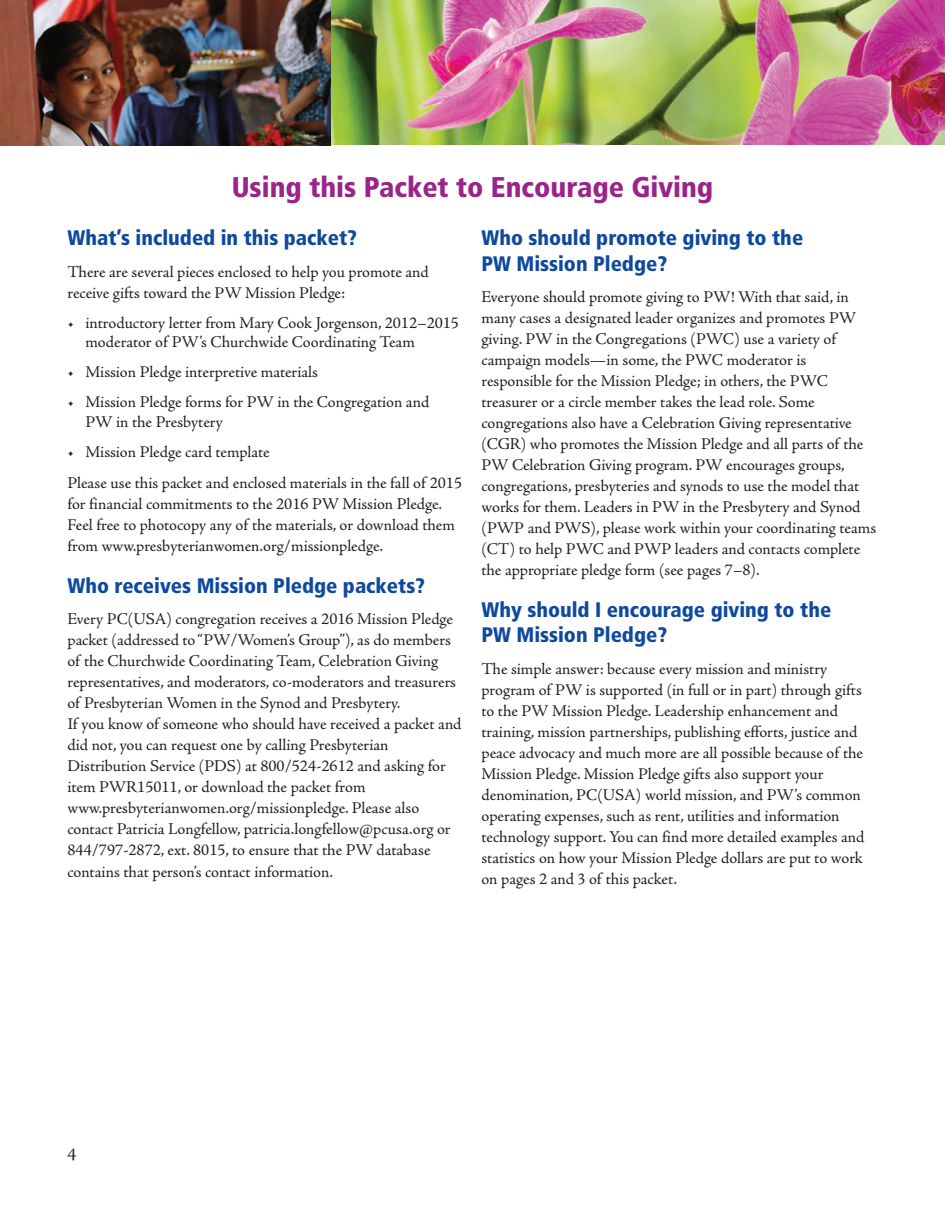
<style>
.page{position:relative;width:945px;height:1215px;background:#fff}
.page>*{position:absolute;margin:0;border:0;box-sizing:border-box;transform-origin:0 0}
.t1{font:900 condensed 28.5px "Frutiger LT Std";color:#9a2489}
.t2{font:900 condensed 21px/25.5px "Frutiger LT Std";color:#0f499d}
.t3{font:18px "Adobe Jenson Pro";color:#231f20}
.t4{font:16.5px/21px "Adobe Jenson Pro";letter-spacing:-.005em;color:#231f20}
</style>
<div class="page">
<img style="left:331px;top:0;width:614px;height:145px">
<img style="left:0;top:0;width:331px;height:145px">
<h1 class="t1" style="left:232px;top:176px;width:483px">Using this Packet to Encourage Giving</h1>
<p class="t2" style="left:68px;top:227px;width:291px">What’s included in this packet?</p>
<p class="t4" style="left:68px;top:263px;width:363px">There are several pieces enclosed to help you promote and receive gifts toward the PW Mission Pledge:</p>
<p class="t4" style="left:86px;top:315px;width:375px;line-height:19.5px;text-indent:-18px">• introductory letter from Mary Cook Jorgenson, 2012–2015 moderator of PW’s Churchwide Coordinating Team</p>
<p class="t4" style="left:68px;top:363px;width:252px">• Mission Pledge interpretive materials</p>
<p class="t4" style="left:86px;top:394px;width:345px;line-height:19.5px;text-indent:-18px">• Mission Pledge forms for PW in the Congregation and<br>PW in the Presbytery</p>
<p class="t4" style="left:68px;top:438px;width:396px;line-height:31.5px">• Mission Pledge card template<br>Please use this packet and enclosed materials in the fall of 2015</p>
<p class="t4" style="left:68px;top:495px;width:389px">for financial commitments to the 2016 PW Mission Pledge.<br>Feel free to photocopy any of the materials, or download them from www.presbyterianwomen.org/missionpledge.</p>
<p class="t2" style="left:68px;top:575px;width:359px">Who receives Mission Pledge packets?</p>
<p class="t4" style="left:68px;top:610px;width:396px">Every PC(USA) congregation receives a 2016 Mission Pledge packet (addressed to “PW/Women’s Group”), as do members of the Churchwide Coordinating Team, Celebration Giving representatives, and moderators, co-moderators and treasurers of Presbyterian Women in the Synod and Presbytery.<br>If you know of someone who should have received a packet and did not, you can request one by calling Presbyterian Distribution Service (PDS) at 800/524-2612 and asking for item PWR15011, or download the packet from www.presbyterianwomen.org/missionpledge. Please also contact Patricia Longfellow, patricia.longfellow@pcusa.org or 844/797-2872, ext. 8015, to ensure that the PW database contains that person’s contact information.</p>
<p class="t2" style="left:482px;top:227px;width:323px">Who should promote giving to the<br>PW Mission Pledge?</p>
<p class="t4" style="left:482px;top:288px;width:396px">Everyone should promote giving to PW! With that said, in many cases a designated leader organizes and promotes PW giving. PW in the Congregations (PWC) use a variety of campaign models—in some, the PWC moderator is responsible for the Mission Pledge; in others, the PWC treasurer or a circle member takes the lead role. Some congregations also have a Celebration Giving representative (CGR) who promotes the Mission Pledge and all parts of the PW Celebration Giving program. PW encourages groups, congregations, presbyteries and synods to use the model that works for them. Leaders in PW in the Presbytery and Synod (PWP and PWS), please work within your coordinating teams (CT) to help PWC and PWP leaders and contacts complete the appropriate pledge form (see pages 7–8).</p>
<p class="t2" style="left:482px;top:599px;width:351px">Why should I encourage giving to the<br>PW Mission Pledge?</p>
<p class="t4" style="left:482px;top:660px;width:384px">The simple answer: because every mission and ministry program of PW is supported (in full or in part) through gifts to the PW Mission Pledge. Leadership enhancement and training, mission partnerships, publishing efforts, justice and peace advocacy and much more are all possible because of the Mission Pledge. Mission Pledge gifts also support your denomination, PC(USA) world mission, and PW’s common operating expenses, such as rent, utilities and information technology support. You can find more detailed examples and statistics on how your Mission Pledge dollars are put to work on pages 2 and 3 of this packet.</p>
<p class="t3" style="left:68px;top:1148px;width:10px">4</p>
</div>
